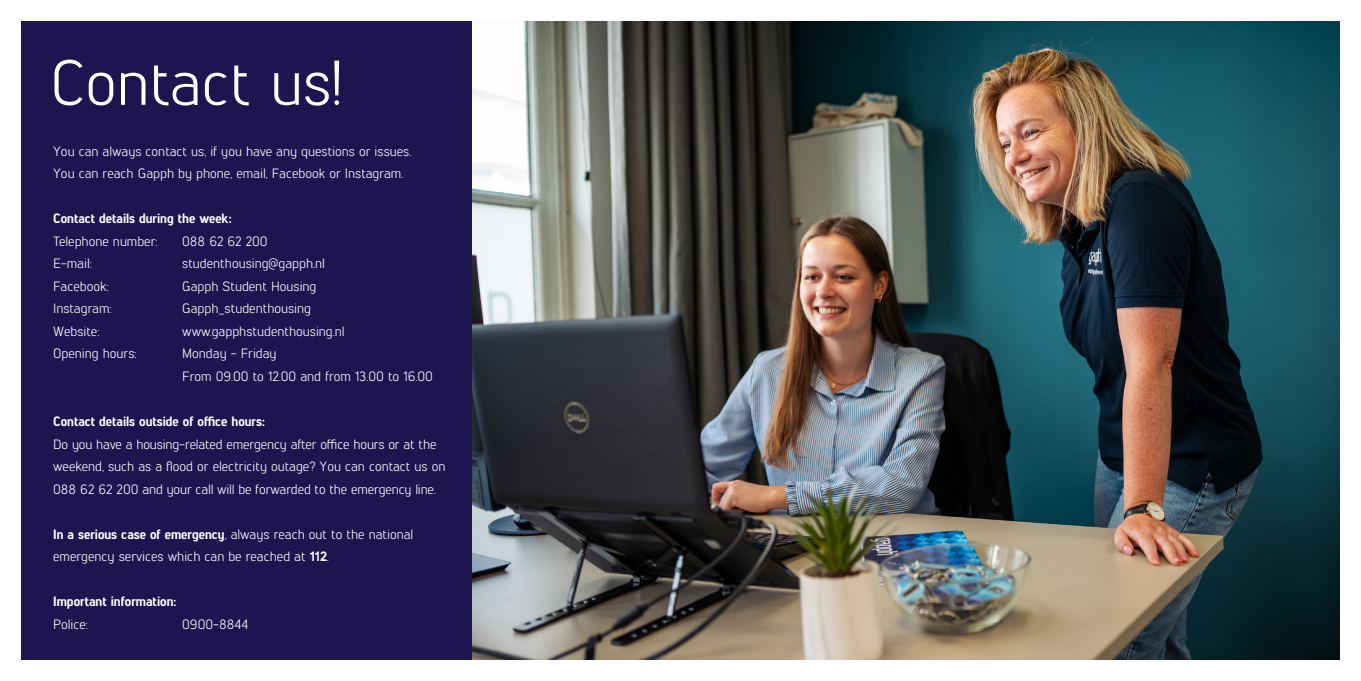
<style>
.page{position:relative;width:1361px;height:681px;background:#fff}
.page>*{position:absolute;margin:0;border:0;box-sizing:border-box;transform-origin:0 0}
.t1{font:63px "Lintel";color:#fff}
.t2{font:13.5px/22.5px "Lintel";color:#fff}
.t3{font:800 13.5px "Lintel";color:#fff}
.s1{font-weight:800}
</style>
<div class="page">
<div style="left:21px;top:21px;width:455px;height:638px;background:#1c154f"></div>
<img style="left:472px;top:21px;width:867px;height:638px">
<p class="t1" style="left:50px;top:40px;width:293px">Contact us!</p>
<p class="t2" style="left:53px;top:139px;width:360px">You can always contact us, if you have any questions or issues.</p>
<p class="t2" style="left:53px;top:161px;width:352px">You can reach Gapph by phone, email, Facebook or Instagram.</p>
<p class="t3" style="left:53px;top:209px;width:180px">Contact details during the week:</p>
<p class="t2" style="left:53px;top:229px;width:106px">Telephone number:</p>
<p class="t2" style="left:182px;top:229px;width:87px">088 62 62 200</p>
<p class="t2" style="left:53px;top:251px;width:40px">E-mail:</p>
<p class="t2" style="left:182px;top:251px;width:144px">studenthousing@gapph.nl</p>
<p class="t2" style="left:53px;top:274px;width:57px">Facebook:</p>
<p class="t2" style="left:182px;top:274px;width:136px">Gapph Student Housing</p>
<p class="t2" style="left:53px;top:296px;width:60px">Instagram:</p>
<p class="t2" style="left:182px;top:296px;width:130px">Gapph_studenthousing</p>
<p class="t2" style="left:53px;top:319px;width:48px">Website:</p>
<p class="t2" style="left:182px;top:319px;width:164px">www.gapphstudenthousing.nl</p>
<p class="t2" style="left:53px;top:341px;width:85px">Opening hours:</p>
<p class="t2" style="left:182px;top:341px;width:96px">Monday - Friday</p>
<p class="t2" style="left:182px;top:364px;width:252px">From 09.00 to 12.00 and from 13.00 to 16.00</p>
<p class="t3" style="left:53px;top:411px;width:213px">Contact details outside of office hours:</p>
<p class="t2" style="left:53px;top:431px;width:394px">Do you have a housing-related emergency after office hours or at the weekend, such as a flood or electricity outage? You can contact us on<br>088 62 62 200 and your call will be forwarded to the emergency line.</p>
<p class="t2" style="left:53px;top:521px;width:362px"><span class="s1">In a serious case of emergency</span>, always reach out to the national emergency services which can be reached at <span class="s1">112</span>.</p>
<p class="t3" style="left:53px;top:591px;width:125px">Important information:</p>
<p class="t2" style="left:53px;top:611px;width:36px">Police:</p>
<p class="t2" style="left:182px;top:611px;width:68px">0900-8844</p>
</div>
